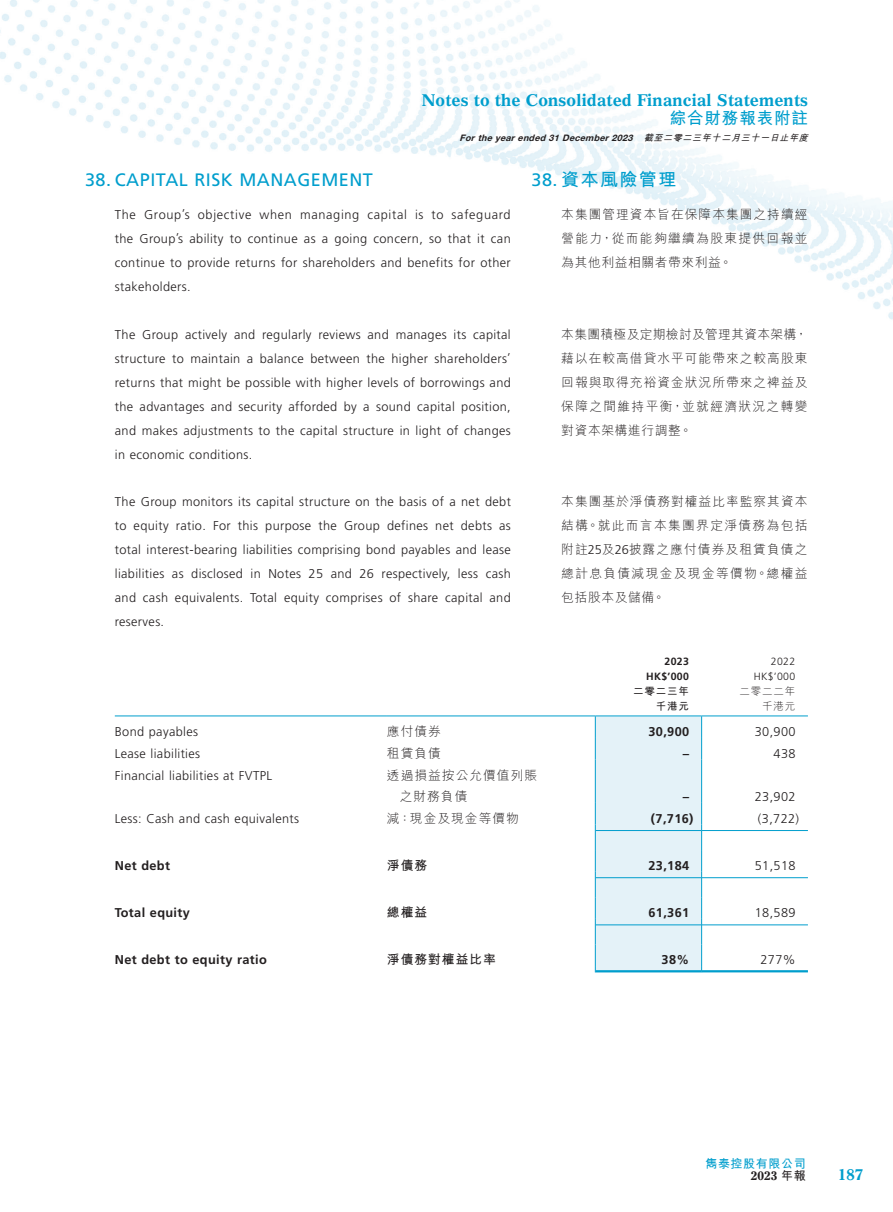
<style>
.page{position:relative;width:893px;height:1212px;background:#fff}
.page>*{position:absolute;margin:0;border:0;box-sizing:border-box;transform-origin:0 0}
.t1{font:18px "Frutiger LT Std";letter-spacing:.03em;color:#009ecd}
.t2{font:700 18px "M Hei HK";letter-spacing:.08em;color:#009ecd}
.t3{font:700 16.5px "Gazette LT Std";letter-spacing:.005em;color:#009ecd}
.t4{font:700 16.5px "M Hei HK";letter-spacing:.055em;color:#009ecd}
.t5{font:700 15px "Gazette LT Std";color:#009ecd}
.t6{font:300 12.75px/24px "Frutiger LT Std";letter-spacing:.03em;color:#231f20;text-align:justify}
.t7{font:300 12.75px/24px "M Hei HK";letter-spacing:.08em;color:#231f20;text-align:justify}
.t8{font:700 12.75px "Frutiger LT Std";letter-spacing:.03em;color:#231f20}
.t9{font:700 12.75px "M Hei HK";letter-spacing:.08em;color:#231f20}
.t10{font:700 12px "M Hei HK";letter-spacing:.055em;color:#009ecd}
.t11{font:700 12px "Gazette LT Std";color:#231f20}
.t12{font:700 10.5px "Frutiger LT Std";letter-spacing:.03em;color:#231f20}
.t13{font:300 10.5px "Frutiger LT Std";letter-spacing:.03em;color:#231f20}
.t14{font:700 10.5px "M Hei HK";letter-spacing:.08em;color:#231f20}
.t15{font:300 10.5px "M Hei HK";letter-spacing:.08em;color:#231f20}
.t16{font:italic 700 9px "Helvetica Neue LT Std";color:#231f20}
.s1{font-family:"M Hei HK"}
.s2{font-family:"Frutiger LT Std";font-weight:400}
.s3{font-family:"Frutiger LT Std"}
</style>
<div class="page">
<img style="left:0;top:0;width:893px;height:973px">
<div style="left:595px;top:716px;width:107px;height:256px;background:#e4f2f8"></div>
<hr style="left:115px;top:715px;width:272px;height:1px;background:#009ecd">
<hr style="left:387px;top:715px;width:208px;height:1px;background:#009ecd">
<hr style="left:595px;top:715px;width:107px;height:1px;background:#009ecd">
<hr style="left:702px;top:715px;width:106px;height:1px;background:#009ecd">
<hr style="left:596px;top:830px;width:105px;height:1px;background:#009ecd">
<hr style="left:702px;top:830px;width:106px;height:1px;background:#009ecd">
<hr style="left:596px;top:877px;width:105px;height:1px;background:#009ecd">
<hr style="left:702px;top:877px;width:106px;height:1px;background:#009ecd">
<hr style="left:596px;top:924px;width:105px;height:1px;background:#009ecd">
<hr style="left:702px;top:924px;width:106px;height:1px;background:#009ecd">
<hr style="left:596px;top:970px;width:105px;height:2px;background:#009ecd">
<hr style="left:702px;top:970px;width:106px;height:2px;background:#009ecd">
<p class="t3" style="left:422px;top:89px;width:388px">Notes to the Consolidated Financial Statements</p>
<p class="t4" style="left:670px;top:106px;width:140px">綜合財務報表附註</p>
<p class="t16" style="left:460px;top:132px;width:353px">Forthe yearended 31 December2023 <span class="s1">截至二零二三年十二月三十一日止年度</span></p>
<h1 class="t1" style="left:85px;top:169px;width:289px">38. CAPITAL RISK MANAGEMENT</h1>
<p class="t6" style="left:115px;top:202px;width:398px">The Group’s objective when managing capital is to safeguard the Group’s ability to continue as a going concern, so that it can continue to provide returns for shareholders and benefits for other stakeholders.</p>
<p class="t6" style="left:115px;top:322px;width:398px">The Group actively and regularly reviews and manages its capital structure to maintain a balance between the higher shareholders’ returns that might be possible with higher levels of borrowings and the advantages and security afforded by a sound capital position, and makes adjustments to the capital structure in light of changes in economic conditions.</p>
<p class="t6" style="left:115px;top:490px;width:398px">The Group monitors its capital structure on the basis of a net debt to equity ratio. For this purpose the Group defines net debts as total interest-bearing liabilities comprising bond payables and lease liabilities as disclosed in Notes 25 and 26 respectively, less cash and cash equivalents. Total equity comprises of share capital and reserves.</p>
<h1 class="t2" style="left:531px;top:166px;width:146px"><span class="s2">38.</span> 資本風險管理</h1>
<p class="t7" style="left:561px;top:202px;width:248px">本集團管理資本旨在保障本集團之持續經營能力，從而能夠繼續為股東提供回報並為其他利益相關者帶來利益。</p>
<p class="t7" style="left:561px;top:322px;width:248px">本集團積極及定期檢討及管理其資本架構，藉以在較高借貸水平可能帶來之較高股東回報與取得充裕資金狀況所帶來之裨益及保障之間維持平衡，並就經濟狀況之轉變對資本架構進行調整。</p>
<p class="t7" style="left:561px;top:489px;width:248px">本集團基於淨債務對權益比率監察其資本結構。就此而言本集團界定淨債務為包括附註<span class="s3">25</span>及<span class="s3">26</span>披露之應付債券及租賃負債之總計息負債減現金及現金等價物。總權益包括股本及儲備。</p>
<p class="t12" style="left:665px;top:656px;width:26px">2023</p>
<p class="t13" style="left:771px;top:656px;width:26px">2022</p>
<p class="t12" style="left:646px;top:671px;width:44px">HK$’000</p>
<p class="t13" style="left:754px;top:671px;width:43px">HK$’000</p>
<p class="t14" style="left:633px;top:684px;width:57px">二零二三年</p>
<p class="t15" style="left:739px;top:686px;width:57px">二零二二年</p>
<p class="t14" style="left:656px;top:699px;width:35px">千港元</p>
<p class="t15" style="left:762px;top:701px;width:35px">千港元</p>
<p class="t6" style="left:115px;top:720px;width:85px">Bond payables</p>
<p class="t7" style="left:387px;top:719px;width:55px">應付債券</p>
<p class="t8" style="left:648px;top:724px;width:42px">30,900</p>
<p class="t6" style="left:755px;top:720px;width:42px">30,900</p>
<p class="t6" style="left:115px;top:742px;width:87px">Lease liabilities</p>
<p class="t7" style="left:387px;top:741px;width:55px">租賃負債</p>
<p class="t8" style="left:683px;top:746px;width:8px">–</p>
<p class="t6" style="left:774px;top:742px;width:23px">438</p>
<p class="t6" style="left:115px;top:763px;width:159px">Financial liabilities at FVTPL</p>
<p class="t7" style="left:400px;top:764px;width:139px;line-height:21.6px;text-indent:-13px">透過損益按公允價值列賬之財務負債</p>
<p class="t8" style="left:683px;top:789px;width:8px">–</p>
<p class="t6" style="left:755px;top:785px;width:42px">23,902</p>
<p class="t6" style="left:115px;top:807px;width:186px">Less: Cash and cash equivalents</p>
<p class="t7" style="left:387px;top:806px;width:133px">減：現金及現金等價物</p>
<p class="t8" style="left:651px;top:811px;width:44px">(7,716)</p>
<p class="t6" style="left:758px;top:807px;width:43px">(3,722)</p>
<p class="t8" style="left:115px;top:858px;width:57px">Net debt</p>
<p class="t9" style="left:387px;top:856px;width:42px">淨債務</p>
<p class="t8" style="left:648px;top:858px;width:42px">23,184</p>
<p class="t6" style="left:755px;top:854px;width:42px">51,518</p>
<p class="t8" style="left:115px;top:905px;width:77px">Total equity</p>
<p class="t9" style="left:387px;top:903px;width:42px">總權益</p>
<p class="t8" style="left:648px;top:905px;width:42px">61,361</p>
<p class="t6" style="left:755px;top:901px;width:42px">18,589</p>
<p class="t8" style="left:115px;top:952px;width:154px">Net debt to equity ratio</p>
<p class="t9" style="left:387px;top:950px;width:110px">淨債務對權益比率</p>
<p class="t8" style="left:662px;top:952px;width:29px">38%</p>
<p class="t6" style="left:760px;top:948px;width:37px">277%</p>
<p class="t10" style="left:705px;top:1155px;width:102px">雋泰控股有限公司</p>
<p class="t11" style="left:751px;top:1168px;width:57px">2023 <span class="s1">年報</span></p>
<p class="t5" style="left:838px;top:1165px;width:27px">187</p>
</div>
